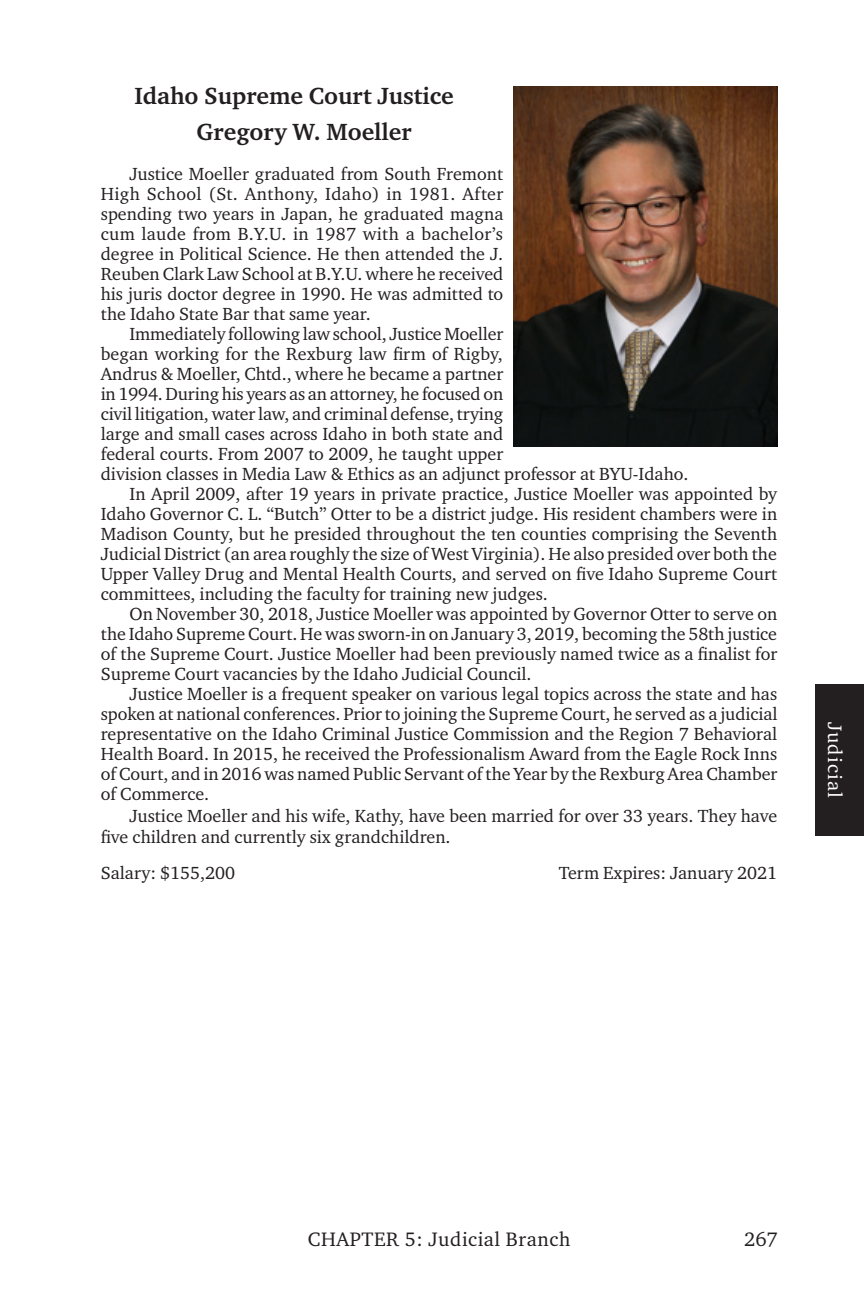
<style>
.page{position:relative;width:864px;height:1296px;background:#fff}
.page>*{position:absolute;margin:0;border:0;box-sizing:border-box;transform-origin:0 0}
.t1{font:700 24px "Charter ITC Std";color:#231f20}
.t2{font:20px "Charter ITC Std";letter-spacing:.03em;color:#231f20}
.t3{font:20px "Charter ITC Std";letter-spacing:.06em;color:#fff}
.text_1{font:18px/20px "Charter ITC Std";color:#231f20;text-align:justify}
</style>
<div class="page">
<div style="left:815px;top:684px;width:49px;height:151px;background:#231f20"></div>
<img style="left:513px;top:86px;width:264px;height:360px">
<p class="t1" style="left:134px;top:81px;width:321px">Idaho Supreme Court Justice</p>
<p class="t1" style="left:197px;top:117px;width:216px">Gregory W. Moeller</p>
<p class="text_1" style="left:101px;top:164px;width:404px;text-indent:29px">Justice Moeller graduated from South Fremont High School (St. Anthony, Idaho) in 1981. After spending two years in Japan, he graduated magna cum laude from B.Y.U. in 1987 with a bachelor’s degree in Political Science. He then attended the J.<br>Reuben Clark Law School at B.Y.U. where he received his juris doctor degree in 1990. He was admitted to the Idaho State Bar that same year.</p>
<p class="text_1" style="left:101px;top:324px;width:589px;text-align:left;text-indent:29px">Immediately following law school, Justice Moeller<br>began working for the Rexburg law firm of Rigby,<br>Andrus &amp; Moeller, Chtd., where he became a partner<br>in 1994. During his years as an attorney, he focused on<br>civil litigation, water law, and criminal defense, trying<br>large and small cases across Idaho in both state and<br>federal courts. From 2007 to 2009, he taught upper<br>division classes in Media Law &amp; Ethics as an adjunct professor at BYU-Idaho.</p>
<p class="text_1" style="left:101px;top:484px;width:678px;text-indent:29px">In April 2009, after 19 years in private practice, Justice Moeller was appointed by Idaho Governor C. L. “Butch” Otter to be a district judge. His resident chambers were in Madison County, but he presided throughout the ten counties comprising the Seventh Judicial District (an area roughly the size of West Virginia). He also presided over both the Upper Valley Drug and Mental Health Courts, and served on five Idaho Supreme Court committees, including the faculty for training new judges.</p>
<p class="text_1" style="left:101px;top:604px;width:678px;text-indent:29px">On November 30, 2018, Justice Moeller was appointed by Governor Otter to serve on the Idaho Supreme Court. He was sworn-in on January 3, 2019, becoming the 58th justice of the Supreme Court. Justice Moeller had been previously named twice as a finalist for Supreme Court vacancies by the Idaho Judicial Council.</p>
<p class="text_1" style="left:101px;top:684px;width:678px;text-indent:29px">Justice Moeller is a frequent speaker on various legal topics across the state and has spoken at national conferences. Prior to joining the Supreme Court, he served as a judicial representative on the Idaho Criminal Justice Commission and the Region 7 Behavioral Health Board. In 2015, he received the Professionalism Award from the Eagle Rock Inns of Court, and in 2016 was named Public Servant of the Year by the Rexburg Area Chamber of Commerce.</p>
<p class="text_1" style="left:101px;top:804px;width:678px;line-height:21.6px;text-indent:29px">Justice Moeller and his wife, Kathy, have been married for over 33 years. They have five children and currently six grandchildren.</p>
<p class="text_1" style="left:101px;top:863px;width:136px">Salary: $155,200</p>
<p class="text_1" style="left:559px;top:863px;width:220px">Term Expires: January 2021</p>
<p class="t3" style="left:848px;top:722px;width:77px;rotate:90deg">Judicial</p>
<p class="t2" style="left:308px;top:1226px;width:264px">CHAPTER 5: Judicial Branch</p>
<p class="t2" style="left:744px;top:1226px;width:35px">267</p>
</div>
